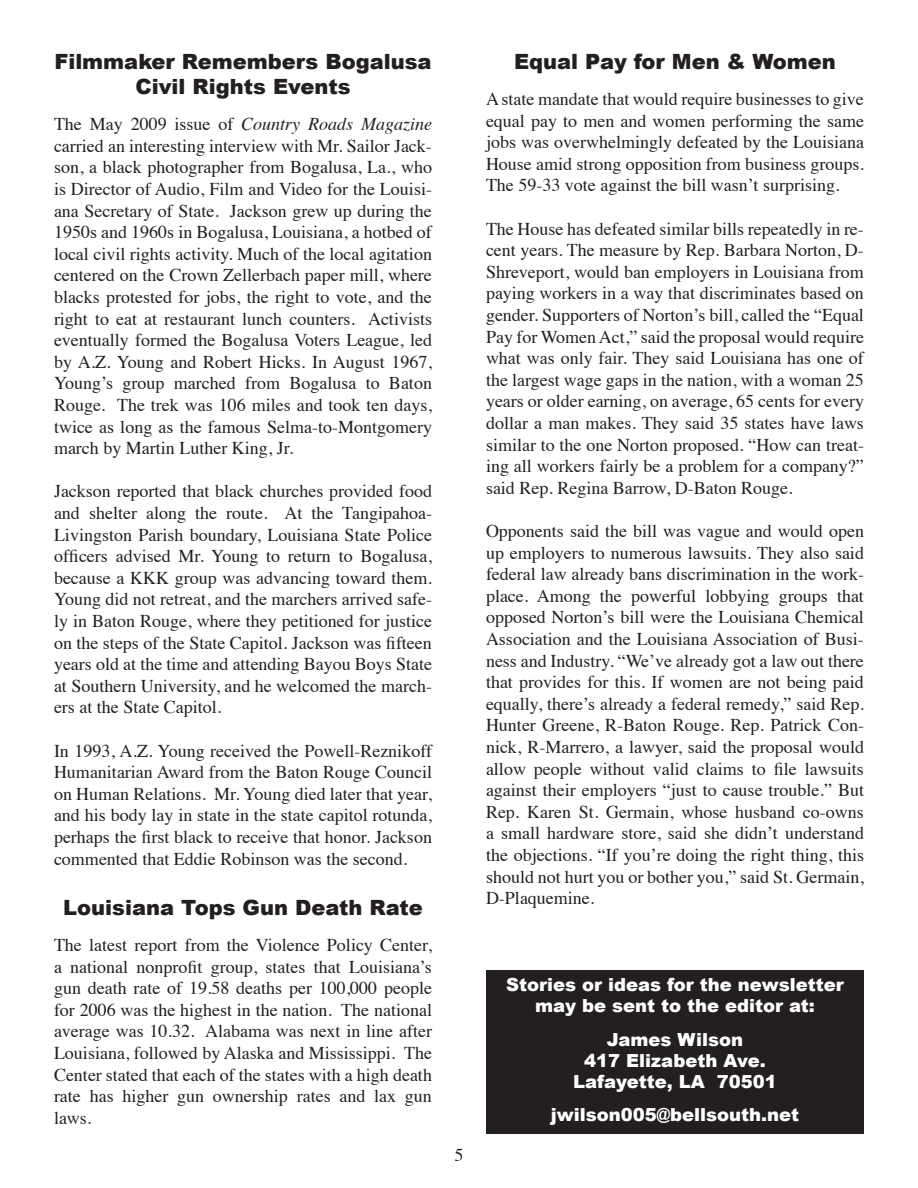
<style>
.page{position:relative;width:918px;height:1188px;background:#fff}
.page>*{position:absolute;margin:0;border:0;box-sizing:border-box;transform-origin:0 0}
.t1{font:900 21px/25.2px "Arial";color:#231f20;text-align:center}
.t2{font:18px/21.6px "Times";color:#231f20;text-align:justify}
.t3{font:900 18px/21px "Arial";color:#fff;text-align:center}
.s1{font-style:italic}
</style>
<div class="page">
<div style="left:486px;top:970px;width:378px;height:164px;background:#231f20"></div>
<p class="t1" style="left:54px;top:48px;width:379px">Filmmaker Remembers Bogalusa<br>Civil Rights Events</p>
<p class="t2" style="left:54px;top:112px;width:380px">The May 2009 issue of <span class="s1">Country Roads Magazine </span>carried an interesting interview with Mr. Sailor Jack&shy;son, a black photographer from Bogalusa, La., who is Director of Audio, Film and Video for the Louisi&shy;ana Secretary of State. Jackson grew up during the 1950s and 1960s in Bogalusa, Louisiana, a hotbed of local civil rights activity. Much of the local agitation centered on the Crown Zellerbach paper mill, where blacks protested for jobs, the right to vote, and the right to eat at restaurant lunch counters. Activists eventually formed the Bogalusa Voters League, led by A.Z. Young and Robert Hicks. In August 1967, Young’s group marched from Bogalusa to Baton Rouge. The trek was 106 miles and took ten days, twice as long as the famous Selma-to-Montgomery march by Martin Luther King, Jr.</p>
<p class="t2" style="left:54px;top:479px;width:380px">Jackson reported that black churches provided food and shelter along the route. At the Tangipahoa-Livingston Parish boundary, Louisiana State Police officers advised Mr. Young to return to Bogalusa, because a KKK group was advancing toward them.<br>Young did not retreat, and the marchers arrived safe&shy;ly in Baton Rouge, where they petitioned for justice on the steps of the State Capitol. Jackson was fifteen years old at the time and attending Bayou Boys State at Southern University, and he welcomed the march&shy;ers at the State Capitol.</p>
<p class="t2" style="left:54px;top:738px;width:380px">In 1993, A.Z. Young received the Powell-Reznikoff Humanitarian Award from the Baton Rouge Council on Human Relations. Mr. Young died later that year, and his body lay in state in the state capitol rotunda, perhaps the first black to receive that honor. Jackson commented that Eddie Robinson was the second.</p>
<p class="t1" style="left:63px;top:894px;width:361px">Louisiana Tops Gun Death Rate</p>
<p class="t2" style="left:54px;top:933px;width:380px">The latest report from the Violence Policy Center, a national nonprofit group, states that Louisiana’s gun death rate of 19.58 deaths per 100,000 people for 2006 was the highest in the nation. The national average was 10.32. Alabama was next in line after Louisiana, followed by Alaska and Mississippi. The Center stated that each of the states with a high death rate has higher gun ownership rates and lax gun laws.</p>
<p class="t2" style="left:454px;top:1143px;width:10px">5</p>
<p class="t1" style="left:514px;top:48px;width:323px">Equal Pay for Men &amp; Women</p>
<p class="t2" style="left:486px;top:87px;width:380px">A state mandate that would require businesses to give equal pay to men and women performing the same jobs was overwhelmingly defeated by the Louisiana House amid strong opposition from business groups.<br>The 59-33 vote against the bill wasn’t surprising.</p>
<p class="t2" style="left:486px;top:216px;width:380px">The House has defeated similar bills repeatedly in re&shy;cent years. The measure by Rep. Barbara Norton, D-Shreveport, would ban employers in Louisiana from paying workers in a way that discriminates based on gender. Supporters of Norton’s bill, called the “Equal Pay for Women Act,” said the proposal would require what was only fair. They said Louisiana has one of the largest wage gaps in the nation, with a woman 25 years or older earning, on average, 65 cents for every dollar a man makes. They said 35 states have laws similar to the one Norton proposed. “How can treat&shy;ing all workers fairly be a problem for a company?” said Rep. Regina Barrow, D-Baton Rouge.</p>
<p class="t2" style="left:486px;top:519px;width:380px">Opponents said the bill was vague and would open up employers to numerous lawsuits. They also said federal law already bans discrimination in the work&shy;place. Among the powerful lobbying groups that opposed Norton’s bill were the Louisiana Chemical Association and the Louisiana Association of Busi&shy;ness and Industry. “We’ve already got a law out there that provides for this. If women are not being paid equally, there’s already a federal remedy,” said Rep.<br>Hunter Greene, R-Baton Rouge. Rep. Patrick Con&shy;nick, R-Marrero, a lawyer, said the proposal would allow people without valid claims to file lawsuits against their employers “just to cause trouble.” But Rep. Karen St. Germain, whose husband co-owns a small hardware store, said she didn’t understand the objections. “If you’re doing the right thing, this should not hurt you or bother you,” said St. Germain, D-Plaquemine.</p>
<p class="t3" style="left:506px;top:973px;width:339px">Stories or ideas for the newsletter may be sent to the editor at:</p>
<p class="t3" style="left:573px;top:1029px;width:205px">James Wilson<br>417 Elizabeth Ave.<br>Lafayette, LA 70501</p>
<p class="t3" style="left:551px;top:1104px;width:250px">jwilson005@bellsouth.net</p>
</div>
